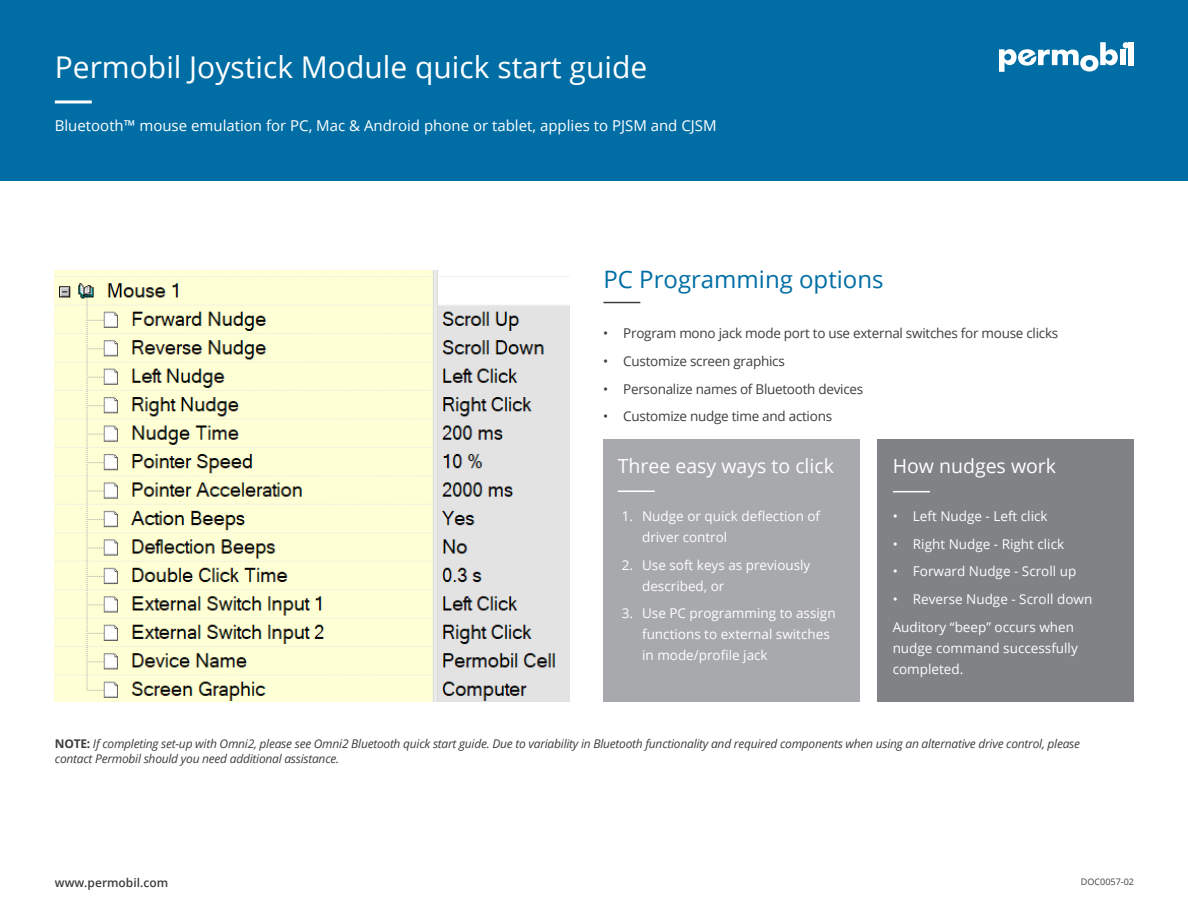
<style>
.page{position:relative;width:1188px;height:918px;background:#fff}
.page>*{position:absolute;margin:0;border:0;box-sizing:border-box;transform-origin:0 0}
.t1{font:30px "Open Sans";color:#fff}
.t2{font:24px "Open Sans";color:#006ea5}
.t3{font:19.5px "Open Sans";color:#fff}
.t4{font:15px "Open Sans";color:#fff}
.Body{font:13.5px/21px "Open Sans";color:#fff}
.t5{font:13.5px "Open Sans";letter-spacing:-.02em;color:#3e3e3f}
.Body-2{font:italic 12px/15px "Open Sans";letter-spacing:-.02em;color:#3e3e3f}
.t6{font:600 12px "Open Sans";color:#3e3e3f}
.t7{font:9px "Open Sans";color:#3e3e3f}
.s1{font-weight:700;font-style:normal}
</style>
<div class="page">
<div style="left:603px;top:439px;width:257px;height:262px;background:#a8a9ad"></div>
<div style="left:877px;top:439px;width:257px;height:262px;background:#808285"></div>
<img style="left:55px;top:271px;width:514px;height:430px">
<div style="left:0;top:0;width:1188px;height:180px;background:#006ea5"></div>
<hr style="left:55px;top:100px;width:37px;height:3px;background:#fff">
<svg style="left:999px;top:42px;width:119px;height:30px"></svg>
<div style="left:1120px;top:50px;width:6px;height:15px;background:#fff"></div>
<div style="left:1128px;top:42px;width:6px;height:23px;background:#fff"></div>
<div style="left:1123px;top:42px;width:6px;height:7px;background:#fff;border-radius:50%"></div>
<hr style="left:603px;top:302px;width:37px;height:1px;background:#3e3e3f">
<hr style="left:618px;top:490px;width:37px;height:2px;background:#fff">
<hr style="left:893px;top:491px;width:37px;height:1px;background:#fff">
<p class="t1" style="left:55px;top:47px;width:594px">Permobil Joystick Module quick start guide</p>
<p class="t4" style="left:55px;top:116px;width:663px">Bluetooth™ mouse emulation for PC, Mac &amp; Android phone or tablet, applies to PJSM and CJSM</p>
<p class="t2" style="left:603px;top:263px;width:282px">PC Programming options</p>
<p class="t5" style="left:603px;top:324px;width:457px">• Program mono jack mode port to use external switches for mouse clicks</p>
<p class="t5" style="left:603px;top:352px;width:183px">• Customize screen graphics</p>
<p class="t5" style="left:603px;top:379px;width:262px">• Personalize names of Bluetooth devices</p>
<p class="t5" style="left:603px;top:407px;width:231px">• Customize nudge time and actions</p>
<p class="t3" style="left:618px;top:453px;width:218px">Three easy ways to click</p>
<p class="t3" style="left:893px;top:453px;width:165px">How nudges work</p>
<p class="Body" style="left:642px;top:505px;width:180px;text-indent:-20px">1. Nudge or quick deflection of driver control</p>
<p class="Body" style="left:642px;top:554px;width:170px;text-indent:-20px">2. Use soft keys as previously described, or</p>
<p class="Body" style="left:642px;top:603px;width:195px;text-indent:-20px">3. Use PC programming to assign functions to external switches in mode/profile jack</p>
<p class="Body" style="left:893px;top:505px;width:156px">• Left Nudge - Left click</p>
<p class="Body" style="left:893px;top:533px;width:173px">• Right Nudge - Right click</p>
<p class="Body" style="left:893px;top:561px;width:185px">• Forward Nudge - Scroll up</p>
<p class="Body" style="left:893px;top:588px;width:201px">• Reverse Nudge - Scroll down</p>
<p class="Body" style="left:893px;top:616px;width:187px">Auditory “beep” occurs when nudge command successfully completed.</p>
<p class="Body-2" style="left:55px;top:736px;width:1027px"><span class="s1">NOTE:</span> If completing set-up with Omni2, please see Omni2 Bluetooth quick start guide. Due to variability in Bluetooth functionality and required components when using an alternative drive control, please contact Permobil should you need additional assistance.</p>
<p class="t6" style="left:55px;top:875px;width:115px">www.permobil.com</p>
<p class="t7" style="left:1081px;top:876px;width:55px">DOC0057-02</p>
</div>
